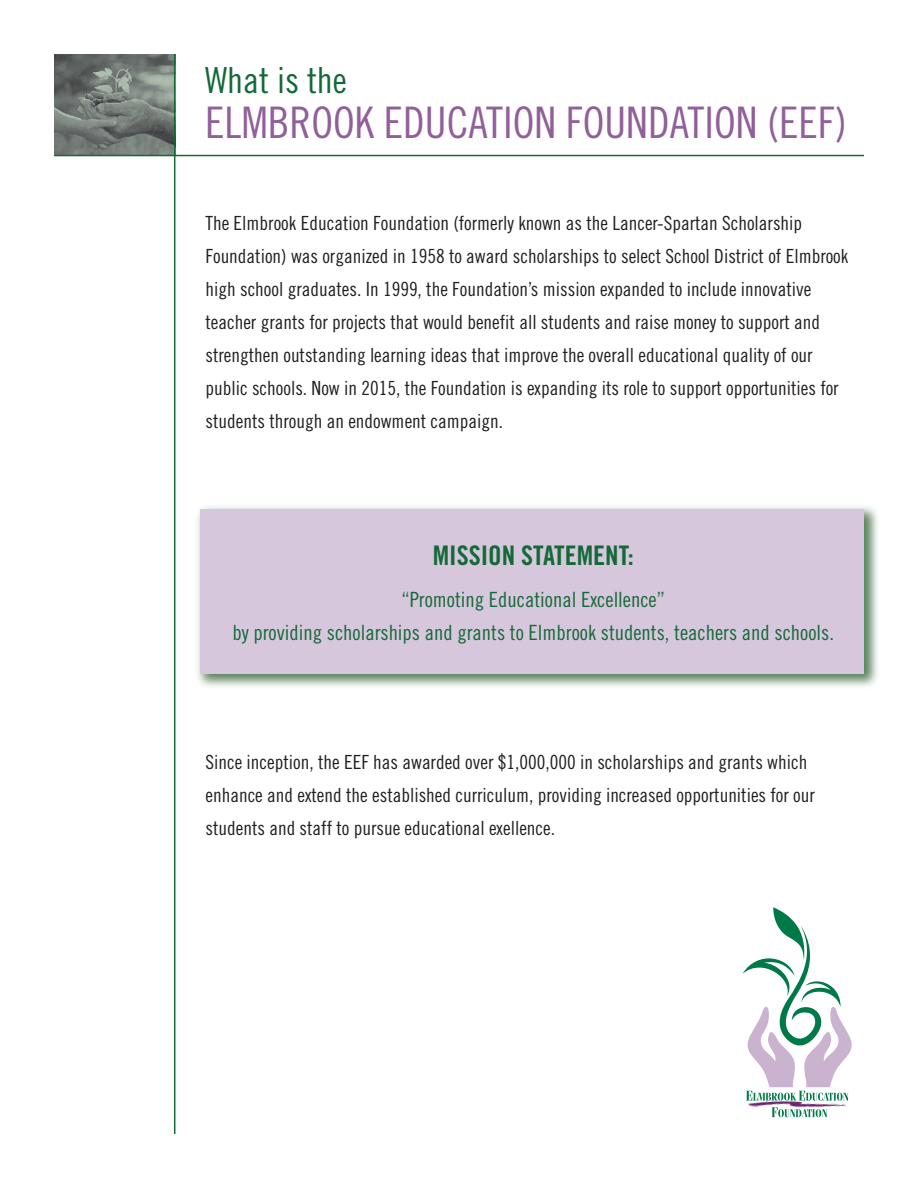
<style>
.page{position:relative;width:918px;height:1188px;background:#fff}
.page>*{position:absolute;margin:0;border:0;box-sizing:border-box;transform-origin:0 0}
.t1{font:43.5px "Trade Gothic Cond Eighteen";color:#915f9a}
.t2{font:36px "Trade Gothic Cond Eighteen";color:#146938}
.t3{font:27px "Trade Gothic Bold Cond Twenty";color:#146938}
.t4{font:21px/33px "Trade Gothic Cond Eighteen";color:#146938;text-align:center}
.t5{font:19.5px/33px "Trade Gothic Cond Eighteen";color:#231f20}
</style>
<div class="page">
<img style="left:748px;top:1101px;width:99px;height:9px">
<svg style="left:772px;top:1107px;width:55px;height:10px"></svg>
<svg style="left:742px;top:907px;width:110px;height:194px"></svg>
<img style="left:54px;top:54px;width:122px;height:101px">
<hr style="left:54px;top:155px;width:810px;height:1px;background:#146938">
<hr style="left:174px;top:54px;width:1px;height:1080px;background:#146938">
<img style="left:197px;top:506px;width:680px;height:181px">
<div style="left:201px;top:510px;width:663px;height:164px;background:#d6c7dc"></div>
<h2 class="t2" style="left:205px;top:67px;width:143px">What is the</h2>
<h1 class="t1" style="left:205px;top:107px;width:643px">ELMBROOK EDUCATION FOUNDATION (EEF)</h1>
<p class="t5" style="left:205px;top:208px;width:644px">The Elmbrook Education Foundation (formerly known as the Lancer-Spartan Scholarship Foundation) was organized in 1958 to award scholarships to select School District of Elmbrook high school graduates. In 1999, the Foundation’s mission expanded to include innovative teacher grants for projects that would benefit all students and raise money to support and strengthen outstanding learning ideas that improve the overall educational quality of our public schools. Now in 2015, the Foundation is expanding its role to support opportunities for students through an endowment campaign.</p>
<h3 class="t3" style="left:433px;top:546px;width:202px">MISSION STATEMENT:</h3>
<p class="t4" style="left:232px;top:585px;width:603px">“Promoting Educational Excellence”<br>by providing scholarships and grants to Elmbrook students, teachers and schools.</p>
<p class="t5" style="left:205px;top:747px;width:611px">Since inception, the EEF has awarded over $1,000,000 in scholarships and grants which enhance and extend the established curriculum, providing increased opportunities for our students and staff to pursue educational exellence.</p>
</div>
